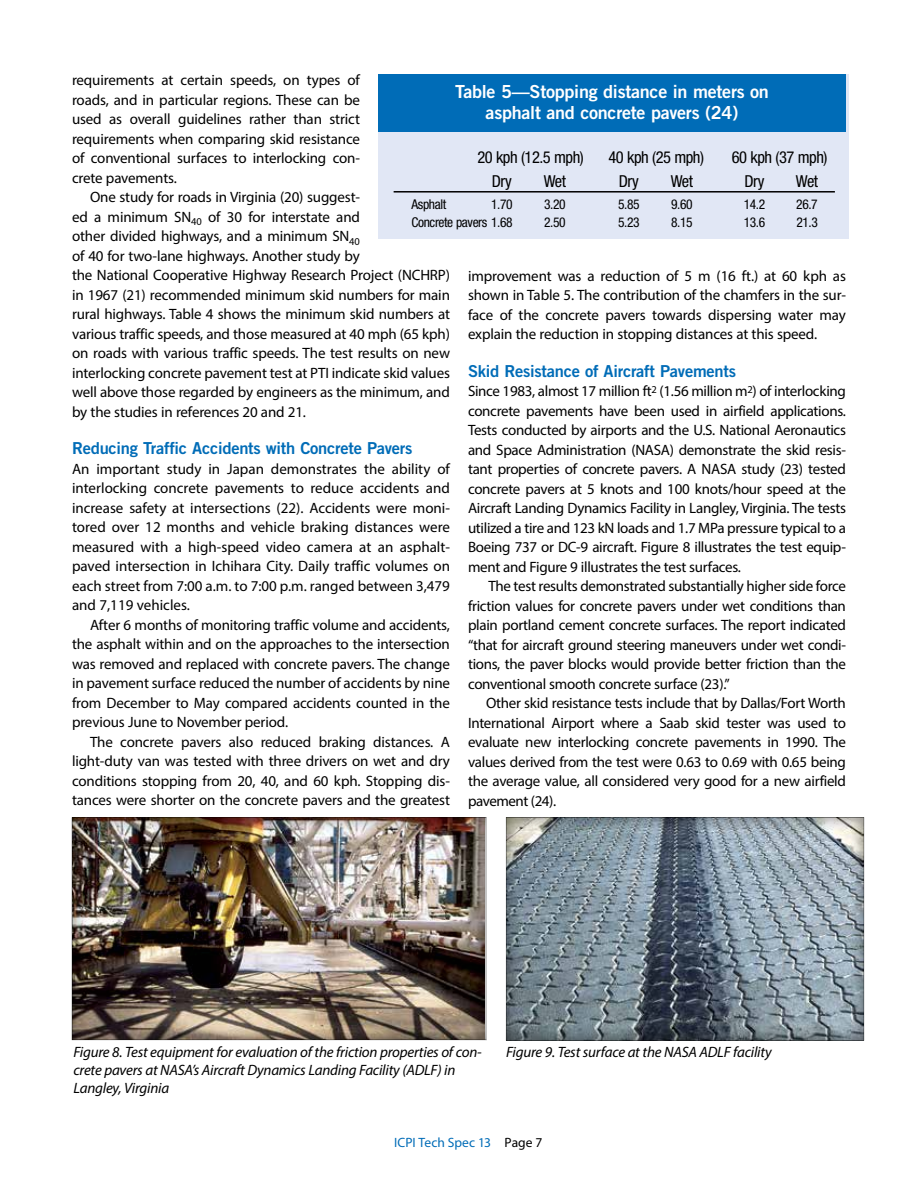
<style>
.page{position:relative;width:918px;height:1188px;background:#fff}
.page>*{position:absolute;margin:0;border:0;box-sizing:border-box;transform-origin:0 0}
.t1{font:18px/21px "Trade Gothic Bold Two";letter-spacing:-.015em;color:#fff;text-align:center}
.t2{font:16.5px "Trade Gothic Bold Two";letter-spacing:-.015em;color:#006cb7}
.t3{font:condensed 16.5px "Helvetica Neue LT Std";letter-spacing:-.03em;color:#000}
.t4{font:15px/19.5px "Myriad Pro";letter-spacing:-.01em;color:#000;text-align:justify}
.t5{font:italic 15px/18px "Myriad Pro";letter-spacing:-.015em;color:#000}
.t6{font:condensed 13.5px "Helvetica Neue LT Std";letter-spacing:-.03em;color:#000}
.t7{font:13.5px "Myriad Pro";color:#006cb7}
.s1{color:#000}
</style>
<div class="page">
<div style="left:378px;top:74px;width:471px;height:164px;background:#e1e7f5"></div>
<div style="left:378px;top:74px;width:468px;height:58px;background:#006cb7"></div>
<hr style="left:394px;top:191px;width:441px;height:2px;background:#000">
<div style="left:69px;top:815px;width:419px;height:225px;background:#000;opacity:.6"></div>
<div style="left:504px;top:815px;width:362px;height:227px;background:#000;opacity:.6"></div>
<p class="t4" style="left:72px;top:70px;width:290px">requirements at certain speeds, on types of roads, and in particular regions. These can be used as overall guidelines rather than strict requirements when comparing skid resistance of conventional surfaces to interlocking con&shy;crete pavements.</p>
<p class="t4" style="left:72px;top:187px;width:380px;text-align:left;text-indent:18px">One study for roads in Virginia (20) suggest-<br>ed a minimum SN<sub>40</sub> of 30 for interstate and<br>other divided highways, and a minimum SN<sub>40<br></sub>of 40 for two-lane highways. Another study by<br>the National Cooperative Highway Research Project (NCHRP) in 1967 (21) recommended minimum skid numbers for main rural highways. Table 4 shows the minimum skid numbers at various traffic speeds, and those measured at 40 mph (65 kph) on roads with various traffic speeds. The test results on new interlocking concrete pavement test at PTI indicate skid values well above those regarded by engineers as the minimum, and by the studies in references 20 and 21.</p>
<p class="t2" style="left:72px;top:438px;width:342px">Reducing Traffic Accidents with Concrete Pavers</p>
<p class="t4" style="left:72px;top:459px;width:380px">An important study in Japan demonstrates the ability of interlocking concrete pavements to reduce accidents and increase safety at intersections (22). Accidents were moni&shy;tored over 12 months and vehicle braking distances were measured with a high-speed video camera at an asphalt&shy;paved intersection in Ichihara City. Daily traffic volumes on each street from 7:00 a.m. to 7:00 p.m. ranged between 3,479 and 7,119 vehicles.</p>
<p class="t4" style="left:72px;top:615px;width:380px;text-indent:18px">After 6 months of monitoring traffic volume and accidents, the asphalt within and on the approaches to the intersection was removed and replaced with concrete pavers. The change in pavement surface reduced the number of accidents by nine from December to May compared accidents counted in the previous June to November period.</p>
<p class="t4" style="left:72px;top:732px;width:380px;text-indent:18px">The concrete pavers also reduced braking distances. A light-duty van was tested with three drivers on wet and dry conditions stopping from 20, 40, and 60 kph. Stopping dis&shy;tances were shorter on the concrete pavers and the greatest</p>
<p class="t1" style="left:455px;top:81px;width:315px">Table 5—Stopping distance in meters on asphalt and concrete pavers (24)</p>
<p class="t3" style="left:477px;top:147px;width:108px">20 kph (12.5 mph)</p>
<p class="t3" style="left:609px;top:147px;width:97px">40 kph (25 mph)</p>
<p class="t3" style="left:732px;top:147px;width:97px">60 kph (37 mph)</p>
<p class="t3" style="left:492px;top:171px;width:22px">Dry</p>
<p class="t3" style="left:544px;top:171px;width:24px">Wet</p>
<p class="t3" style="left:619px;top:171px;width:22px">Dry</p>
<p class="t3" style="left:671px;top:171px;width:24px">Wet</p>
<p class="t3" style="left:745px;top:171px;width:22px">Dry</p>
<p class="t3" style="left:796px;top:171px;width:24px">Wet</p>
<p class="t6" style="left:412px;top:196px;width:36px">Asphalt</p>
<p class="t6" style="left:491px;top:196px;width:23px">1.70</p>
<p class="t6" style="left:544px;top:196px;width:23px">3.20</p>
<p class="t6" style="left:618px;top:196px;width:23px">5.85</p>
<p class="t6" style="left:671px;top:196px;width:23px">9.60</p>
<p class="t6" style="left:744px;top:196px;width:23px">14.2</p>
<p class="t6" style="left:796px;top:196px;width:23px">26.7</p>
<p class="t6" style="left:412px;top:214px;width:102px">Concrete pavers 1.68</p>
<p class="t6" style="left:544px;top:214px;width:23px">2.50</p>
<p class="t6" style="left:618px;top:214px;width:23px">5.23</p>
<p class="t6" style="left:671px;top:214px;width:23px">8.15</p>
<p class="t6" style="left:744px;top:214px;width:23px">13.6</p>
<p class="t6" style="left:797px;top:214px;width:23px">21.3</p>
<p class="t4" style="left:468px;top:266px;width:380px">improvement was a reduction of 5 m (16 ft.) at 60 kph as shown in Table 5. The contribution of the chamfers in the sur&shy;face of the concrete pavers towards dispersing water may explain the reduction in stopping distances at this speed.</p>
<p class="t2" style="left:468px;top:361px;width:270px">Skid Resistance of Aircraft Pavements</p>
<p class="t4" style="left:468px;top:381px;width:380px">Since 1983, almost 17 million ft<sup>2</sup> (1.56 million m<sup>2</sup>) of interlocking concrete pavements have been used in airfield applications.<br>Tests conducted by airports and the U.S. National Aeronautics and Space Administration (NASA) demonstrate the skid resis&shy;tant properties of concrete pavers. A NASA study (23) tested concrete pavers at 5 knots and 100 knots/hour speed at the Aircraft Landing Dynamics Facility in Langley, Virginia. The tests utilized a tire and 123 kN loads and 1.7 MPa pressure typical to a Boeing 737 or DC-9 aircraft. Figure 8 illustrates the test equip&shy;ment and Figure 9 illustrates the test surfaces.</p>
<p class="t4" style="left:468px;top:576px;width:380px;text-indent:20px">The test results demonstrated substantially higher side force friction values for concrete pavers under wet conditions than plain portland cement concrete surfaces. The report indicated “that for aircraft ground steering maneuvers under wet condi&shy;tions, the paver blocks would provide better friction than the conventional smooth concrete surface (23).”</p>
<p class="t4" style="left:468px;top:693px;width:380px;text-indent:18px">Other skid resistance tests include that by Dallas/Fort Worth International Airport where a Saab skid tester was used to evaluate new interlocking concrete pavements in 1990. The values derived from the test were 0.63 to 0.69 with 0.65 being the average value, all considered very good for a new airfield pavement (24).</p>
<p class="t5" style="left:74px;top:1043px;width:410px">Figure 8. Test equipment for evaluation of the friction properties of con&shy;crete pavers at NASA’s Aircraft Dynamics Landing Facility (ADLF) in<br>Langley, Virginia</p>
<p class="t5" style="left:506px;top:1043px;width:267px">Figure 9. Test surface at the NASA ADLF facility</p>
<p class="t7" style="left:394px;top:1134px;width:150px">ICPI Tech Spec 13 <span class="s1">Page 7</span></p>
</div>
